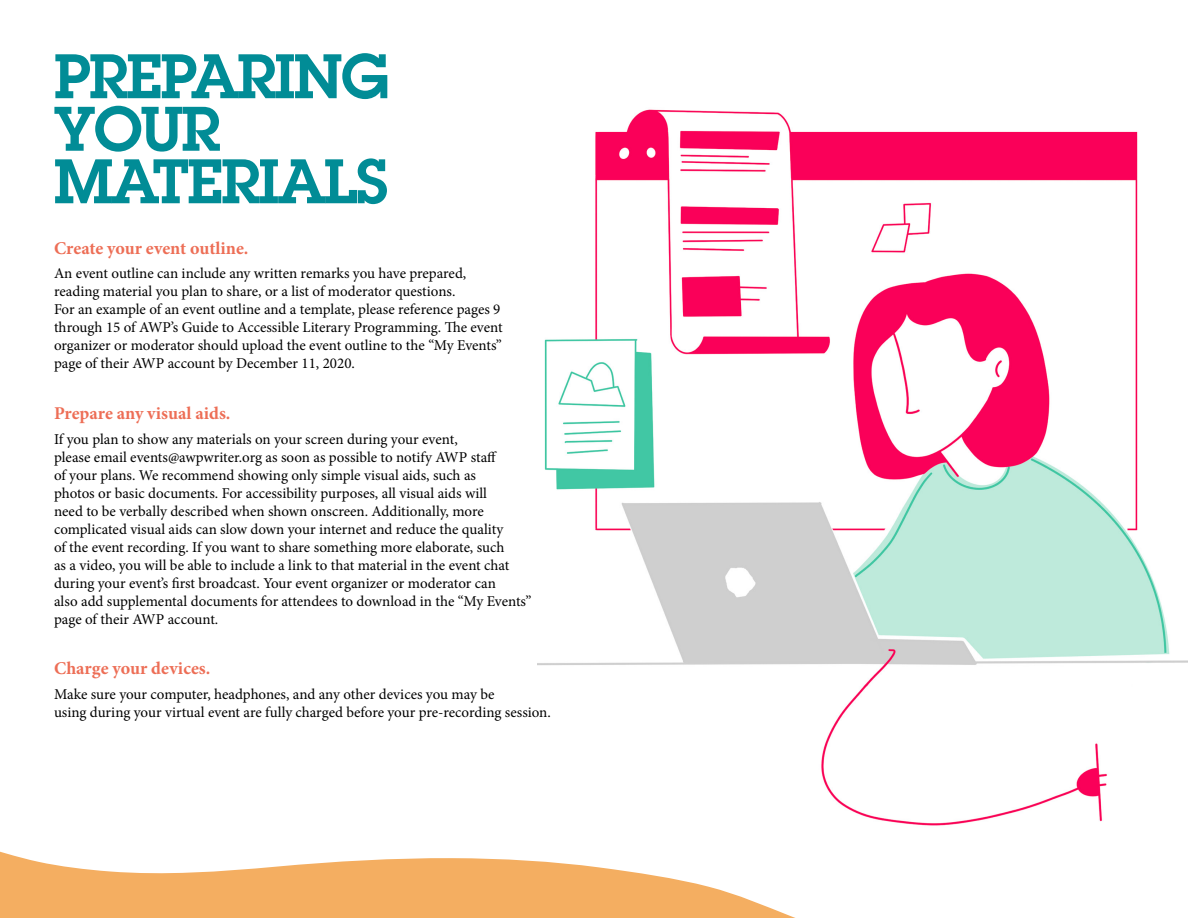
<style>
.page{position:relative;width:1188px;height:918px;background:#fff}
.page>*{position:absolute;margin:0;border:0;box-sizing:border-box;transform-origin:0 0}
.t1{font:600 61.5px/52.5px "Lubalin Graph Std";letter-spacing:-.03em;color:#018c96}
.t2{font:700 18px "Minion Pro";color:#ed6e56}
.t3{font:15px/18px "Minion Pro";letter-spacing:-.005em;color:#000}
</style>
<div class="page">
<img style="left:538px;top:109px;width:650px;height:717px">
<svg style="left:0;top:851px;width:795px;height:67px;fill:#f4ae61"></svg>
<h1 class="t1" style="left:54px;top:49px;width:337px">PREPARING<br>YOUR<br>MATERIALS</h1>
<p class="t2" style="left:54px;top:235px;width:196px">Create your event outline.</p>
<p class="t3" style="left:54px;top:265px;width:450px">An event outline can include any written remarks you have prepared, reading material you plan to share, or a list of moderator questions.<br>For an example of an event outline and a template, please reference pages 9 through 15 of AWP’s Guide to Accessible Literary Programming. The event organizer or moderator should upload the event outline to the “My Events” page of their AWP account by December 11, 2020.</p>
<p class="t2" style="left:54px;top:400px;width:178px">Prepare any visual aids.</p>
<p class="t3" style="left:54px;top:430px;width:479px">If you plan to show any materials on your screen during your event,<br>please email events@awpwriter.org as soon as possible to notify AWP staff<br>of your plans. We recommend showing only simple visual aids, such as<br>photos or basic documents. For accessibility purposes, all visual aids will<br>need to be verbally described when shown onscreen. Additionally, more complicated visual aids can slow down your internet and reduce the quality<br>of the event recording. If you want to share something more elaborate, such<br>as a video, you will be able to include a link to that material in the event chat during your event’s first broadcast. Your event organizer or moderator can<br>also add supplemental documents for attendees to download in the “My Events” page of their AWP account.</p>
<p class="t2" style="left:54px;top:655px;width:158px">Charge your devices.</p>
<p class="t3" style="left:54px;top:685px;width:498px">Make sure your computer, headphones, and any other devices you may be<br>using during your virtual event are fully charged before your pre-recording session.</p>
</div>
